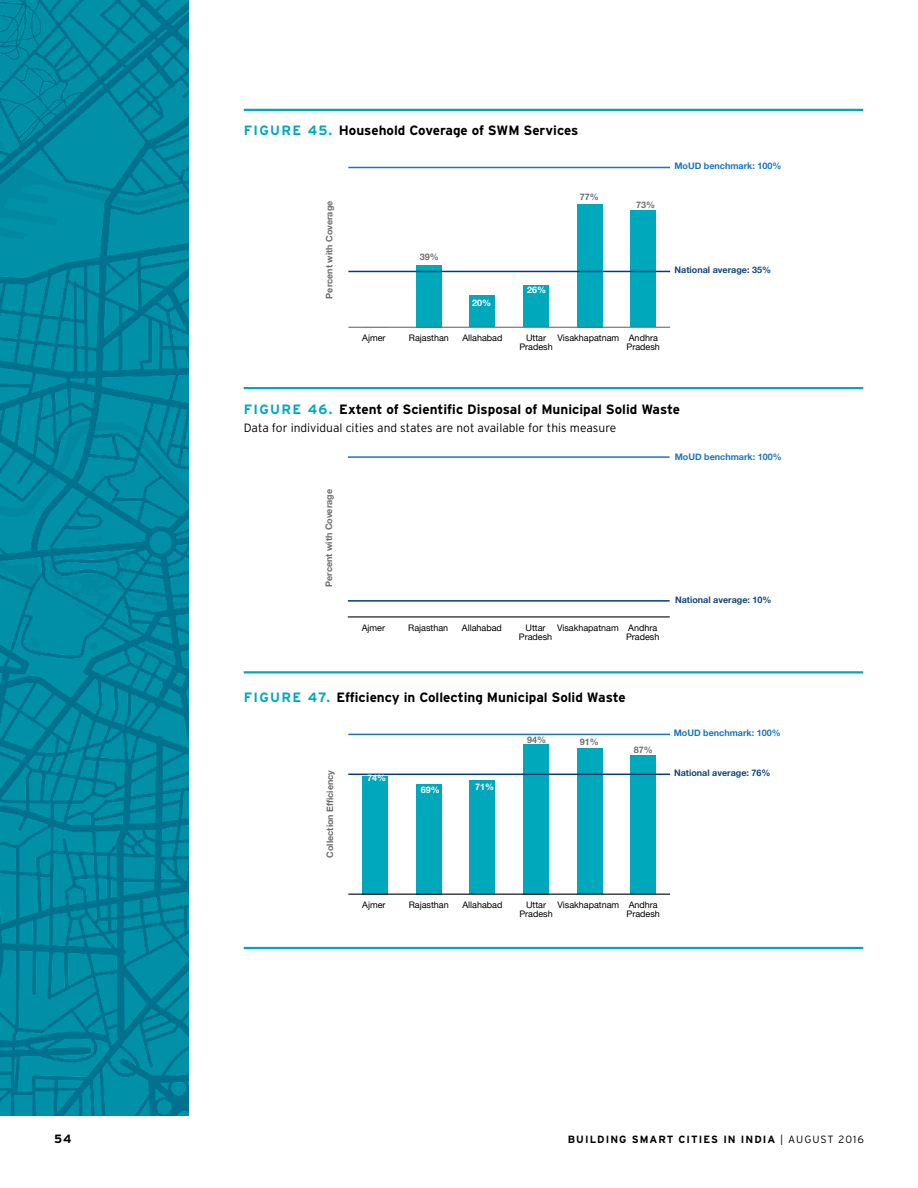
<style>
.page{position:relative;width:918px;height:1188px;background:#fff}
.page>*{position:absolute;margin:0;border:0;box-sizing:border-box;transform-origin:0 0}
.t1{font:700 13.5px "Interstate";color:#000}
.t2{font:300 12px "Interstate";color:#000}
.t3{font:700 12px "Interstate";color:#000}
.t4{font:700 10.5px "Interstate";letter-spacing:.1em;color:#000}
.t5{font:9px/9.4px "Helvetica Neue";color:#000}
.t6{font:700 9px "Helvetica Neue";color:#6d6e71}
.t7{font:700 9px "Helvetica Neue";color:#14467c}
.t8{font:700 9px "Helvetica Neue";color:#1c75bc}
.t9{font:700 9px "Helvetica Neue";color:#fff}
.s1{color:#00a8bc}
.s2{font-weight:300}
</style>
<div class="page">
<img style="left:0;top:0;width:189px;height:1116px">
<hr style="left:244px;top:109px;width:619px;height:2px;background:#00a8bc">
<div style="left:416px;top:265px;width:26px;height:62px;background:#00a8bc"></div>
<div style="left:470px;top:295px;width:25px;height:32px;background:#00a8bc"></div>
<div style="left:523px;top:286px;width:26px;height:41px;background:#00a8bc"></div>
<div style="left:577px;top:204px;width:26px;height:123px;background:#00a8bc"></div>
<div style="left:630px;top:211px;width:26px;height:116px;background:#00a8bc"></div>
<hr style="left:348px;top:327px;width:322px;height:1px;background:#6d6e71">
<hr style="left:348px;top:271px;width:322px;height:1px;background:#003d79">
<hr style="left:348px;top:167px;width:322px;height:1px;background:#1c75bc">
<hr style="left:244px;top:387px;width:619px;height:2px;background:#00a8bc">
<hr style="left:348px;top:616px;width:322px;height:1px;background:#6d6e71">
<hr style="left:348px;top:600px;width:322px;height:2px;background:#003d79">
<hr style="left:348px;top:456px;width:322px;height:2px;background:#1c75bc">
<hr style="left:244px;top:671px;width:619px;height:3px;background:#00a8bc">
<hr style="left:244px;top:947px;width:619px;height:2px;background:#00a8bc">
<div style="left:362px;top:776px;width:26px;height:118px;background:#00a8bc"></div>
<div style="left:416px;top:784px;width:26px;height:110px;background:#00a8bc"></div>
<div style="left:470px;top:781px;width:25px;height:113px;background:#00a8bc"></div>
<div style="left:523px;top:744px;width:26px;height:150px;background:#00a8bc"></div>
<div style="left:577px;top:749px;width:26px;height:145px;background:#00a8bc"></div>
<div style="left:630px;top:755px;width:26px;height:139px;background:#00a8bc"></div>
<hr style="left:348px;top:894px;width:322px;height:1px;background:#000">
<hr style="left:348px;top:774px;width:322px;height:1px;background:#003d79">
<hr style="left:348px;top:734px;width:322px;height:1px;background:#1c75bc">
<h1 class="t1" style="left:244px;top:123px;width:336px"><span class="s1">FIGURE 45.</span> Household Coverage of SWM Services</h1>
<p class="t6" style="left:321px;top:299px;width:99px;rotate:-90deg">Percent with Coverage</p>
<p class="t6" style="left:580px;top:189px;width:21px">77%</p>
<p class="t6" style="left:636px;top:196px;width:21px">73%</p>
<p class="t6" style="left:420px;top:249px;width:21px">39%</p>
<p class="t9" style="left:472px;top:295px;width:21px">20%</p>
<p class="t5" style="left:362px;top:332px;width:25px">Ajmer</p>
<p class="t5" style="left:409px;top:332px;width:42px">Rajasthan</p>
<p class="t5" style="left:462px;top:332px;width:42px">Allahabad</p>
<p class="t9" style="left:527px;top:281px;width:21px">26%</p>
<p class="t5" style="left:526px;top:332px;width:21px">Uttar</p>
<p class="t5" style="left:558px;top:332px;width:63px">Visakhapatnam</p>
<p class="t5" style="left:519px;top:342px;width:35px">Pradesh</p>
<p class="t5" style="left:627px;top:332px;width:35px">Andhra<br>Pradesh</p>
<p class="t8" style="left:674px;top:158px;width:109px">MoUD benchmark: 100%</p>
<p class="t7" style="left:675px;top:262px;width:98px">National average: 35%</p>
<h1 class="t1" style="left:244px;top:402px;width:438px"><span class="s1">FIGURE 46.</span> Extent of Scientific Disposal of Municipal Solid Waste</h1>
<h2 class="t2" style="left:244px;top:421px;width:374px">Data for individual cities and states are not available for this measure</h2>
<p class="t6" style="left:321px;top:587px;width:99px;rotate:-90deg">Percent with Coverage</p>
<p class="t8" style="left:675px;top:449px;width:109px">MoUD benchmark: 100%</p>
<p class="t5" style="left:362px;top:622px;width:25px">Ajmer</p>
<p class="t5" style="left:408px;top:622px;width:42px">Rajasthan</p>
<p class="t5" style="left:462px;top:622px;width:42px">Allahabad</p>
<p class="t5" style="left:526px;top:622px;width:21px">Uttar</p>
<p class="t5" style="left:557px;top:622px;width:63px">Visakhapatnam</p>
<p class="t5" style="left:519px;top:631px;width:35px">Pradesh</p>
<p class="t5" style="left:626px;top:622px;width:35px">Andhra<br>Pradesh</p>
<p class="t7" style="left:675px;top:592px;width:98px">National average: 10%</p>
<h1 class="t1" style="left:244px;top:690px;width:383px"><span class="s1">FIGURE 47.</span> Efficiency in Collecting Municipal Solid Waste</h1>
<p class="t6" style="left:322px;top:858px;width:89px;rotate:-90deg">Collection Efficiency</p>
<p class="t9" style="left:367px;top:770px;width:21px">74%</p>
<p class="t9" style="left:421px;top:781px;width:21px">69%</p>
<p class="t9" style="left:475px;top:779px;width:21px">71%</p>
<p class="t6" style="left:527px;top:731px;width:21px">94%</p>
<p class="t6" style="left:580px;top:734px;width:21px">91%</p>
<p class="t6" style="left:634px;top:741px;width:21px">87%</p>
<p class="t8" style="left:674px;top:725px;width:109px">MoUD benchmark: 100%</p>
<p class="t7" style="left:674px;top:765px;width:98px">National average: 76%</p>
<p class="t5" style="left:362px;top:899px;width:25px">Ajmer</p>
<p class="t5" style="left:409px;top:899px;width:42px">Rajasthan</p>
<p class="t5" style="left:462px;top:899px;width:42px">Allahabad</p>
<p class="t5" style="left:526px;top:899px;width:21px">Uttar</p>
<p class="t5" style="left:558px;top:899px;width:63px">Visakhapatnam</p>
<p class="t5" style="left:519px;top:909px;width:35px">Pradesh</p>
<p class="t5" style="left:627px;top:899px;width:35px">Andhra<br>Pradesh</p>
<h2 class="t3" style="left:54px;top:1132px;width:19px">54</h2>
<p class="t4" style="left:568px;top:1133px;width:298px">BUILDING SMART CITIES IN INDIA <span class="s2">| AUGUST 2016</span></p>
</div>
